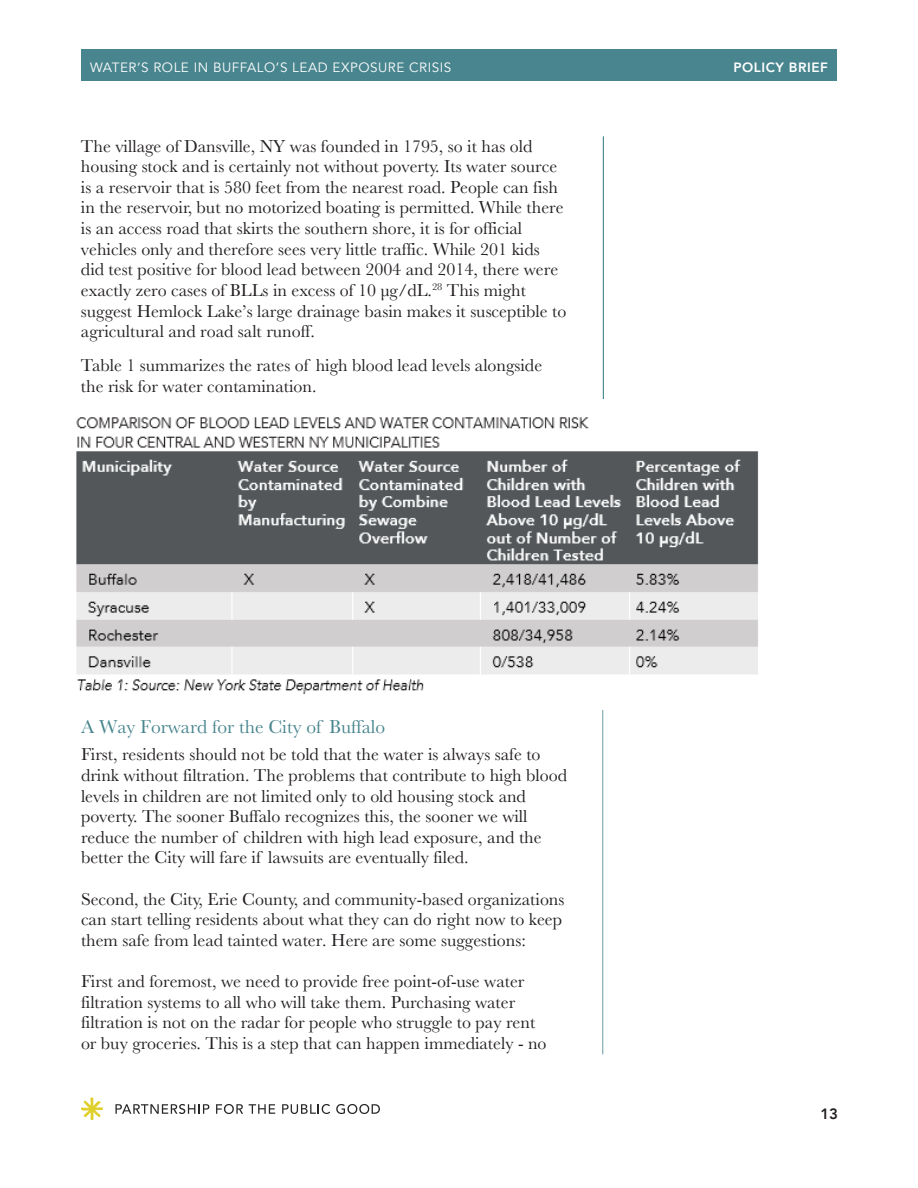
<style>
.page{position:relative;width:918px;height:1188px;background:#fff}
.page>*{position:absolute;margin:0;border:0;box-sizing:border-box;transform-origin:0 0}
.Body_Text{font:19.5px "Baskerville";color:#48858e}
.Body_Text-2{font:18px/20.5px "Baskerville";color:#231f20}
.t1{font:800 15px "Avenir";color:#231f20}
.t2{font:13.5px "Avenir";letter-spacing:.04em;color:#fff}
.t3{font:800 13.5px "Avenir";letter-spacing:.04em;color:#fff}
</style>
<div class="page">
<div style="left:81px;top:50px;width:756px;height:31px;background:#48858e"></div>
<svg style="left:115px;top:1104px;width:94px;height:10px"></svg>
<svg style="left:216px;top:1104px;width:27px;height:10px"></svg>
<svg style="left:249px;top:1104px;width:26px;height:10px"></svg>
<svg style="left:282px;top:1104px;width:48px;height:10px"></svg>
<svg style="left:336px;top:1104px;width:44px;height:10px"></svg>
<svg style="left:81px;top:1097px;width:22px;height:23px"></svg>
<hr style="left:603px;top:710px;width:1px;height:344px;background:#48858e">
<img style="left:76px;top:417px;width:683px;height:277px">
<hr style="left:603px;top:136px;width:1px;height:263px;background:#48858e">
<p class="t2" style="left:90px;top:59px;width:363px">WATER’S ROLE IN BUFFALO’S LEAD EXPOSURE CRISIS</p>
<p class="t3" style="left:733px;top:57px;width:96px">POLICY BRIEF</p>
<p class="Body_Text-2" style="left:81px;top:136px;width:487px">The village of Dansville, NY was founded in 1795, so it has old housing stock and is certainly not without poverty. Its water source is a reservoir that is 580 feet from the nearest road. People can fish in the reservoir, but no motorized boating is permitted. While there is an access road that skirts the southern shore, it is for official vehicles only and therefore sees very little traffic. While 201 kids did test positive for blood lead between 2004 and 2014, there were exactly zero cases of BLLs in excess of 10 μg/dL.<sup>28</sup> This might suggest Hemlock Lake’s large drainage basin makes it susceptible to agricultural and road salt runoff.</p>
<p class="Body_Text-2" style="left:81px;top:356px;width:463px">Table 1 summarizes the rates of high blood lead levels alongside the risk for water contamination.</p>
<p class="Body_Text" style="left:81px;top:714px;width:306px">A Way Forward for the City of Buffalo</p>
<p class="Body_Text-2" style="left:81px;top:744px;width:488px">First, residents should not be told that the water is always safe to drink without filtration. The problems that contribute to high blood levels in children are not limited only to old housing stock and poverty. The sooner Buffalo recognizes this, the sooner we will reduce the number of children with high lead exposure, and the better the City will fare if lawsuits are eventually filed.</p>
<p class="Body_Text-2" style="left:81px;top:889px;width:485px">Second, the City, Erie County, and community-based organizations can start telling residents about what they can do right now to keep them safe from lead tainted water. Here are some suggestions:</p>
<p class="Body_Text-2" style="left:81px;top:971px;width:467px">First and foremost, we need to provide free point-of-use water filtration systems to all who will take them. Purchasing water filtration is not on the radar for people who struggle to pay rent or buy groceries. This is a step that can happen immediately - no</p>
<p class="t1" style="left:820px;top:1102px;width:19px">13</p>
</div>
